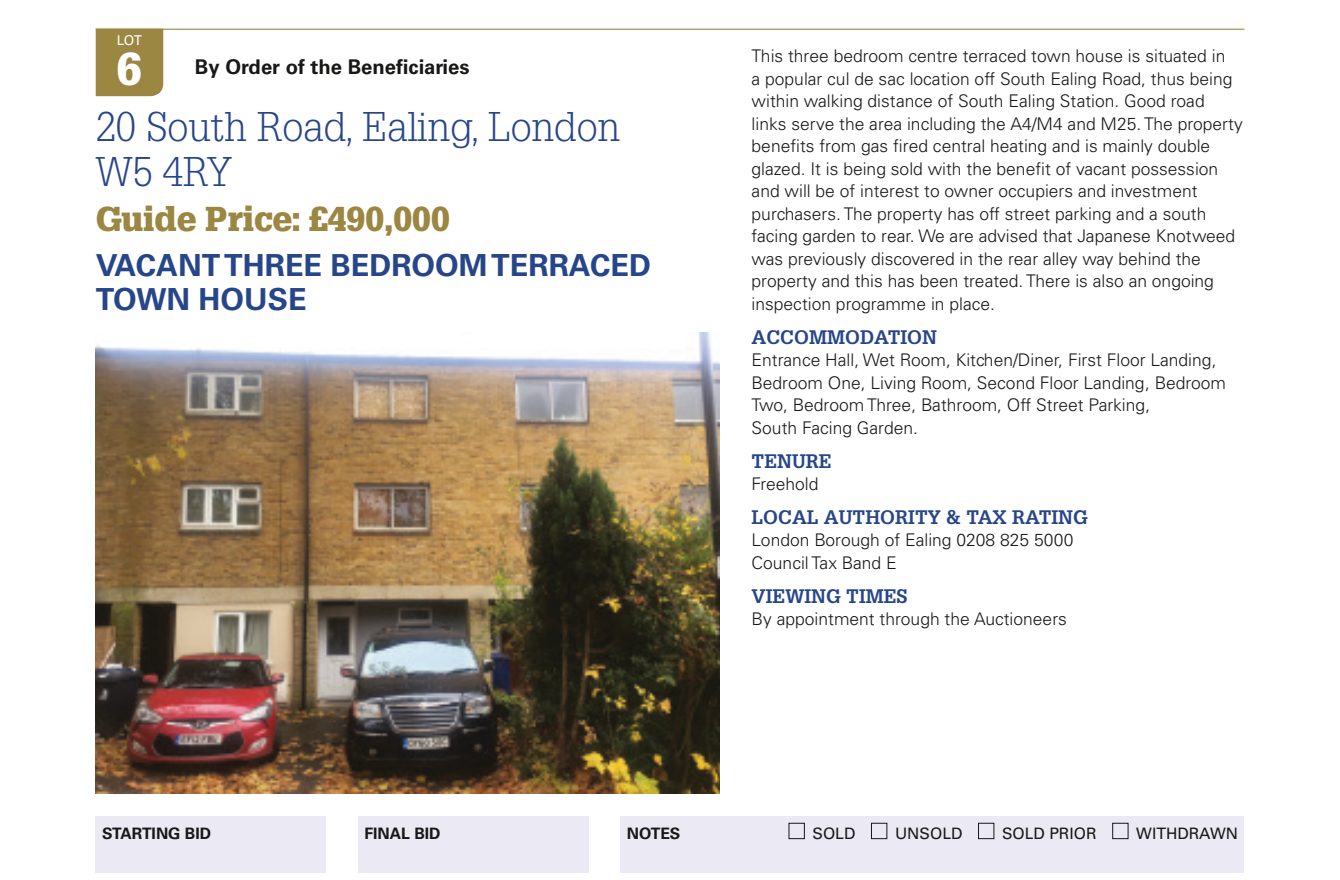
<style>
.page{position:relative;width:1340px;height:880px;background:#fff}
.page>*{position:absolute;margin:0;border:0;box-sizing:border-box;transform-origin:0 0}
.t1{font:900 45px "Glypha LT Std";color:#fff}
.t2{font:300 40.5px/45px "Glypha LT Std";color:#27468a}
.t3{font:900 33.75px "Glypha LT Std";color:#9b8642}
.t4{font:700 30.38px/33.8px "Univers LT Std";color:#27468a}
.t5{font:700 20.25px "Univers LT Std";color:#181817}
.t6{font:700 19.12px "Glypha LT Std";color:#27468a}
.t7{font:300 17.55px/22.5px "Univers LT Std";color:#181817}
.t8{font:15.75px "Univers LT Std";color:#181817}
.t9{font:700 15.75px "Univers LT Std";color:#181817}
.t10{font:13.5px "Univers LT Std";color:#fff}
</style>
<div class="page">
<hr style="left:96px;top:29px;width:1148px;height:1px;background:#9b8642">
<img style="left:96px;top:332px;width:623px;height:462px">
<div style="left:96px;top:816px;width:230px;height:56px;background:#eae9f4"></div>
<div style="left:358px;top:816px;width:230px;height:56px;background:#eae9f4"></div>
<div style="left:620px;top:816px;width:624px;height:56px;background:#eae9f4"></div>
<div style="left:788px;top:823px;width:16px;height:16px;border:1px solid #181817"></div>
<div style="left:871px;top:823px;width:16px;height:16px;border:1px solid #181817"></div>
<div style="left:978px;top:823px;width:16px;height:16px;border:1px solid #181817"></div>
<div style="left:1112px;top:823px;width:16px;height:16px;border:1px solid #181817"></div>
<div style="left:96px;top:30px;width:67px;height:66px;background:#9b8642"></div>
<p class="t10" style="left:117px;top:32px;width:27px">LOT</p>
<h1 class="t1" style="left:117px;top:42px;width:27px">6</h1>
<h2 class="t2" style="left:96px;top:105px;width:526px">20 South Road, Ealing, London<br>W5 4RY</h2>
<h3 class="t3" style="left:96px;top:199px;width:355px">Guide Price: £490,000</h3>
<h3 class="t4" style="left:96px;top:249px;width:557px">VACANT THREE BEDROOM TERRACED<br>TOWN HOUSE</h3>
<p class="t5" style="left:195px;top:55px;width:276px">By Order of the Beneficiaries</p>
<p class="t7" style="left:751px;top:45px;width:493px">This three bedroom centre terraced town house is situated in<br>a popular cul de sac location off South Ealing Road, thus being within walking distance of South Ealing Station. Good road links serve the area including the A4/M4 and M25. The property benefits from gas fired central heating and is mainly double glazed. It is being sold with the benefit of vacant possession and will be of interest to owner occupiers and investment purchasers. The property has off street parking and a south facing garden to rear. We are advised that Japanese Knotweed was previously discovered in the rear alley way behind the property and this has been treated. There is also an ongoing inspection programme in place.</p>
<p class="t6" style="left:751px;top:325px;width:187px">ACCOMMODATION</p>
<p class="t7" style="left:751px;top:349px;width:476px">Entrance Hall, Wet Room, Kitchen/Diner, First Floor Landing, Bedroom One, Living Room, Second Floor Landing, Bedroom Two, Bedroom Three, Bathroom, Off Street Parking,<br>South Facing Garden.</p>
<p class="t6" style="left:751px;top:449px;width:82px">TENURE</p>
<p class="t7" style="left:751px;top:472px;width:68px">Freehold</p>
<p class="t6" style="left:751px;top:505px;width:338px">LOCAL AUTHORITY &amp; TAX RATING</p>
<p class="t7" style="left:751px;top:529px;width:323px">London Borough of Ealing 0208 825 5000<br>Council Tax Band E</p>
<p class="t6" style="left:751px;top:584px;width:157px">VIEWING TIMES</p>
<p class="t7" style="left:751px;top:607px;width:317px">By appointment through the Auctioneers</p>
<p class="t9" style="left:102px;top:824px;width:111px">STARTING BID</p>
<p class="t9" style="left:364px;top:824px;width:78px">FINAL BID</p>
<p class="t9" style="left:626px;top:824px;width:55px">NOTES</p>
<p class="t8" style="left:812px;top:824px;width:44px">SOLD</p>
<p class="t8" style="left:895px;top:824px;width:69px">UNSOLD</p>
<p class="t8" style="left:1001px;top:824px;width:96px">SOLD PRIOR</p>
<p class="t8" style="left:1136px;top:824px;width:103px">WITHDRAWN</p>
</div>
